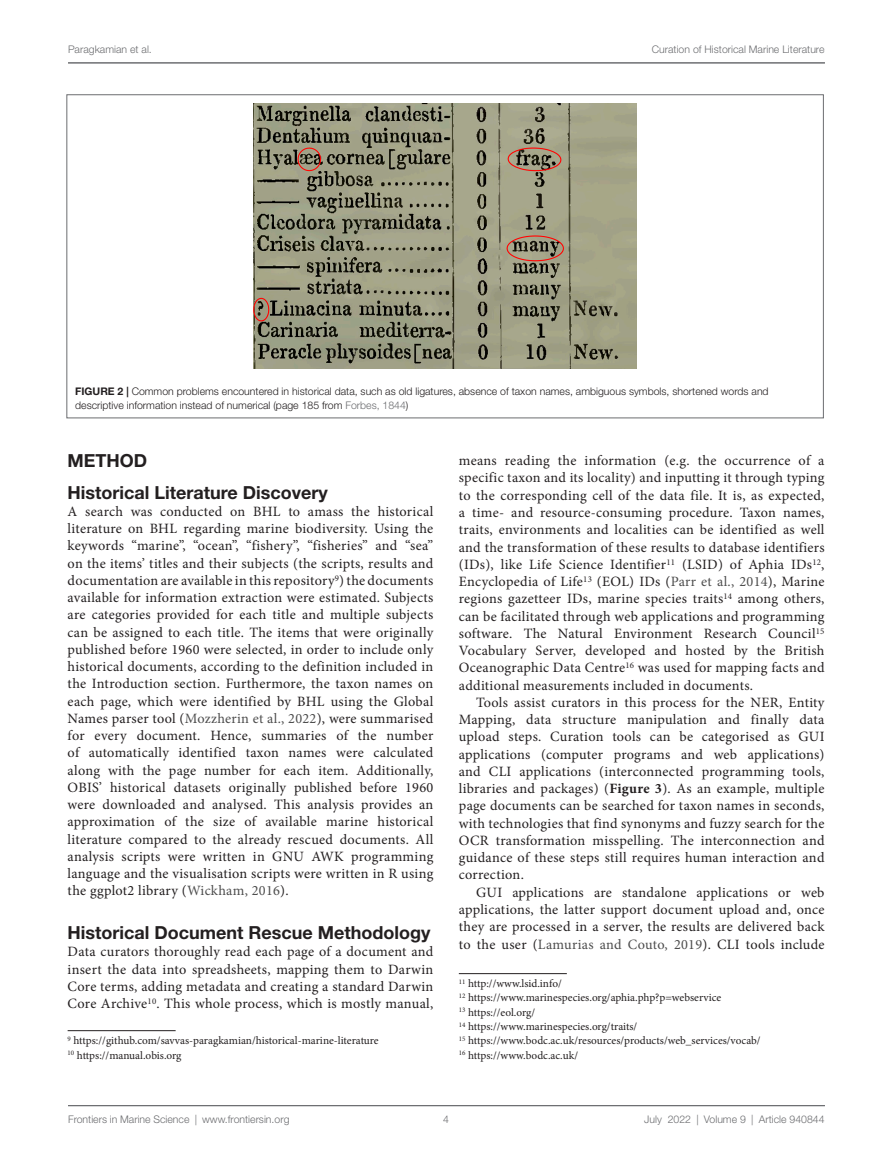
<style>
.page{position:relative;width:893px;height:1170px;background:#fff}
.page>*{position:absolute;margin:0;border:0;box-sizing:border-box;transform-origin:0 0}
.SecHeadB{font:700 18px "Helvetica Neue LT Std";color:#231f20}
.SecHeadA{font:700 18px "Helvetica Neue LT Std";color:#231f20}
.Para{font:14.25px/17.2px "Minion Pro";letter-spacing:.02em;color:#231f20;text-align:justify}
.ParaIndent{font:14.25px/17.2px "Minion Pro";letter-spacing:.02em;color:#231f20;text-align:justify}
.FN{font:11.25px "Minion Pro";color:#231f20}
.FigCaption{font:300 10.5px/14.2px "Helvetica Neue LT Std";color:#231f20}
.t1{font:300 10.5px "Helvetica Neue LT Std";color:#6c6d70}
.s1{font-weight:700}
.s2{color:#6c6d70}
.s3{color:#4d4d4d}
</style>
<div class="page">
<hr style="left:68px;top:63px;width:757px;height:1px;background:#6c6d70">
<hr style="left:68px;top:1105px;width:757px;height:1px;background:#6c6d70">
<hr style="left:68px;top:1030px;width:108px;height:1px;background:#231f20">
<hr style="left:459px;top:973px;width:108px;height:1px;background:#231f20">
<img style="left:254px;top:103px;width:382px;height:265px">
<p class="t1" style="left:68px;top:43px;width:85px">Paragkamian et al.</p>
<p class="t1" style="left:652px;top:43px;width:174px">Curation of Historical Marine Literature</p>
<p class="FigCaption" style="left:75px;top:384px;width:695px"><span class="s1">FIGURE 2 |</span> Common problems encountered in historical data, such as old ligatures, absence of taxon names, ambiguous symbols, shortened words and descriptive information instead of numerical (page 185 from <span class="s2">Forbes, 1844</span>)</p>
<p class="SecHeadA" style="left:68px;top:449px;width:81px">METHOD</p>
<p class="SecHeadB" style="left:68px;top:481px;width:262px">Historical Literature Discovery</p>
<p class="Para" style="left:68px;top:502px;width:367px">A search was conducted on BHL to amass the historical literature on BHL regarding marine biodiversity. Using the keywords “marine”, “ocean”, “fishery”, “fisheries” and “sea” on the items’ titles and their subjects (the scripts, results and documentation are available in this repository<sup>9</sup>) the documents available for information extraction were estimated. Subjects are categories provided for each title and multiple subjects can be assigned to each title. The items that were originally published before 1960 were selected, in order to include only historical documents, according to the definition included in the Introduction section. Furthermore, the taxon names on each page, which were identified by BHL using the Global Names parser tool (<span class="s3">Mozzherin et al., 2022</span>), were summarised for every document. Hence, summaries of the number of automatically identified taxon names were calculated along with the page number for each item. Additionally, OBIS’ historical datasets originally published before 1960 were downloaded and analysed. This analysis provides an approximation of the size of available marine historical literature compared to the already rescued documents. All analysis scripts were written in GNU AWK programming language and the visualisation scripts were written in R using the ggplot2 library (<span class="s3">Wickham, 2016</span>).</p>
<p class="SecHeadB" style="left:68px;top:921px;width:364px">Historical Document Rescue Methodology</p>
<p class="Para" style="left:68px;top:943px;width:367px">Data curators thoroughly read each page of a document and insert the data into spreadsheets, mapping them to Darwin Core terms, adding metadata and creating a standard Darwin Core Archive<sup>10</sup>. This whole process, which is mostly manual,</p>
<p class="FN" style="left:68px;top:1032px;width:313px"><sup>9</sup> https://github.com/savvas-paragkamian/historical-marine-literature</p>
<p class="FN" style="left:68px;top:1047px;width:115px"><sup>10</sup> https://manual.obis.org</p>
<p class="Para" style="left:459px;top:452px;width:367px">means reading the information (e.g. the occurrence of a specific taxon and its locality) and inputting it through typing to the corresponding cell of the data file. It is, as expected, a time- and resource-consuming procedure. Taxon names, traits, environments and localities can be identified as well and the transformation of these results to database identifiers (IDs), like Life Science Identifier<sup>11</sup> (LSID) of Aphia IDs<sup>12</sup>, Encyclopedia of Life<sup>13</sup> (EOL) IDs (<span class="s3">Parr et al., 2014</span>), Marine regions gazetteer IDs, marine species traits<sup>14</sup> among others, can be facilitated through web applications and programming software. The Natural Environment Research Council<sup>15<br></sup>Vocabulary Server, developed and hosted by the British Oceanographic Data Centre<sup>16</sup> was used for mapping facts and additional measurements included in documents.</p>
<p class="ParaIndent" style="left:459px;top:693px;width:367px;text-indent:17px">Tools assist curators in this process for the NER, Entity Mapping, data structure manipulation and finally data upload steps. Curation tools can be categorised as GUI applications (computer programs and web applications) and CLI applications (interconnected programming tools, libraries and packages) (<span class="s1">Figure 3</span>). As an example, multiple page documents can be searched for taxon names in seconds, with technologies that find synonyms and fuzzy search for the OCR transformation misspelling. The interconnection and guidance of these steps still requires human interaction and correction.</p>
<p class="ParaIndent" style="left:459px;top:883px;width:367px;text-indent:17px">GUI applications are standalone applications or web applications, the latter support document upload and, once they are processed in a server, the results are delivered back to the user (<span class="s3">Lamurias and Couto, 2019</span>). CLI tools include</p>
<p class="FN" style="left:459px;top:975px;width:104px"><sup>11</sup> http://www.lsid.info/</p>
<p class="FN" style="left:459px;top:990px;width:264px"><sup>12</sup> https://www.marinespecies.org/aphia.php?p=webservice</p>
<p class="FN" style="left:459px;top:1004px;width:78px"><sup>13</sup> https://eol.org/</p>
<p class="FN" style="left:459px;top:1018px;width:180px"><sup>14</sup> https://www.marinespecies.org/traits/</p>
<p class="FN" style="left:459px;top:1032px;width:303px"><sup>15</sup> https://www.bodc.ac.uk/resources/products/web_services/vocab/</p>
<p class="FN" style="left:459px;top:1047px;width:121px"><sup>16</sup> https://www.bodc.ac.uk/</p>
<p class="t1" style="left:68px;top:1112px;width:223px">Frontiers in Marine Science | www.frontiersin.org</p>
<p class="t1" style="left:443px;top:1112px;width:7px">4</p>
<p class="t1" style="left:644px;top:1112px;width:182px">July 2022 | Volume 9 | Article 940844</p>
</div>
